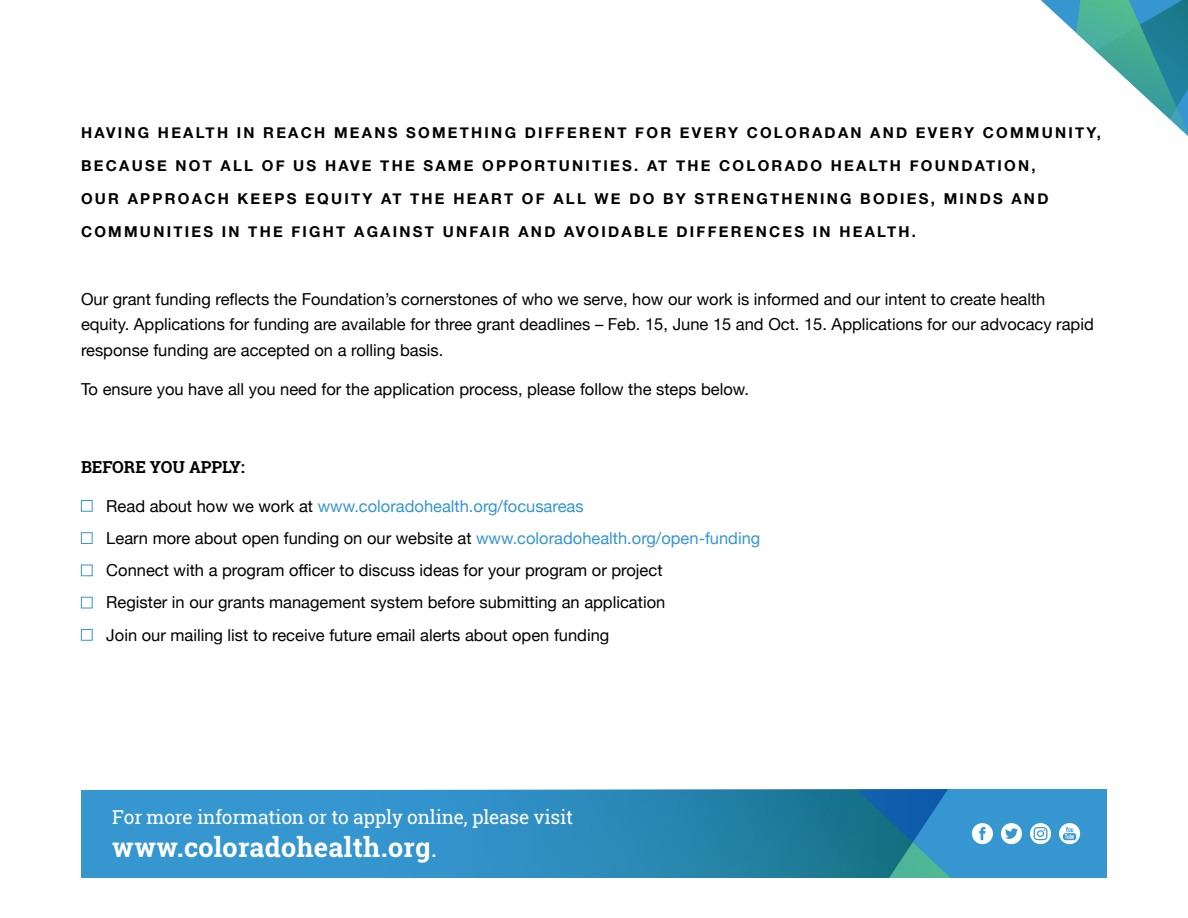
<style>
.page{position:relative;width:1188px;height:918px;background:#fff}
.page>*{position:absolute;margin:0;border:0;box-sizing:border-box;transform-origin:0 0}
.t1{font:700 27px "Roboto Slab";letter-spacing:.015em;color:#fff}
.t2{font:19.2px "Roboto Slab";letter-spacing:-.01em;color:#fff}
.t3{font:16.5px/32.2px "Helvetica Neue";color:#000}
.t4{font:700 16.5px "Roboto Slab";color:#000}
.t5{font:700 15px "Helvetica Neue";letter-spacing:.15em;color:#000}
.s1{color:#3596d0}
.s2{font-weight:400}
</style>
<div class="page">
<svg style="left:1040px;top:0;width:148px;height:136px"></svg>
<div style="left:81px;top:790px;width:1026px;height:88px;background:#3596d0"></div>
<svg style="left:499px;top:790px;width:582px;height:88px"></svg>
<div style="left:81px;top:500px;width:12px;height:12px;border:1px solid #3596d0"></div>
<div style="left:81px;top:532px;width:12px;height:12px;border:1px solid #3596d0"></div>
<div style="left:81px;top:565px;width:12px;height:11px;border:1px solid #3596d0"></div>
<div style="left:81px;top:597px;width:12px;height:11px;border:1px solid #3596d0"></div>
<div style="left:81px;top:629px;width:12px;height:12px;border:1px solid #3596d0"></div>
<svg style="left:972px;top:823px;width:21px;height:21px"></svg>
<svg style="left:1001px;top:823px;width:21px;height:21px"></svg>
<svg style="left:1030px;top:823px;width:21px;height:21px"></svg>
<svg style="left:1059px;top:823px;width:21px;height:21px"></svg>
<p class="t5" style="left:81px;top:121px;width:1021px">HAVING HEALTH IN REACH MEANS SOMETHING DIFFERENT FOR EVERY COLORADAN AND EVERY COMMUNITY,</p>
<p class="t5" style="left:81px;top:154px;width:956px">BECAUSE NOT ALL OF US HAVE THE SAME OPPORTUNITIES. AT THE COLORADO HEALTH FOUNDATION,</p>
<p class="t5" style="left:81px;top:187px;width:969px">OUR APPROACH KEEPS EQUITY AT THE HEART OF ALL WE DO BY STRENGTHENING BODIES, MINDS AND</p>
<p class="t5" style="left:81px;top:220px;width:836px">COMMUNITIES IN THE FIGHT AGAINST UNFAIR AND AVOIDABLE DIFFERENCES IN HEALTH.</p>
<p class="t3" style="left:81px;top:287px;width:1014px;line-height:25.5px">Our grant funding reflects the Foundation’s cornerstones of who we serve, how our work is informed and our intent to create health equity. Applications for funding are available for three grant deadlines – Feb. 15, June 15 and Oct. 15. Applications for our advocacy rapid response funding are accepted on a rolling basis.</p>
<p class="t3" style="left:81px;top:374px;width:670px">To ensure you have all you need for the application process, please follow the steps below.</p>
<p class="t4" style="left:81px;top:455px;width:165px">BEFORE YOU APPLY:</p>
<p class="t3" style="left:106px;top:491px;width:656px">Read about how we work at <span class="s1">www.coloradohealth.org/focusareas<br></span>Learn more about open funding on our website at <span class="s1">www.coloradohealth.org/open-funding </span>Connect with a program officer to discuss ideas for your program or project<br>Register in our grants management system before submitting an application<br>Join our mailing list to receive future email alerts about open funding</p>
<p class="t2" style="left:112px;top:804px;width:462px">For more information or to apply online, please visit</p>
<h1 class="t1" style="left:112px;top:829px;width:327px">www.coloradohealth.org<span class="s2">.</span></h1>
</div>
